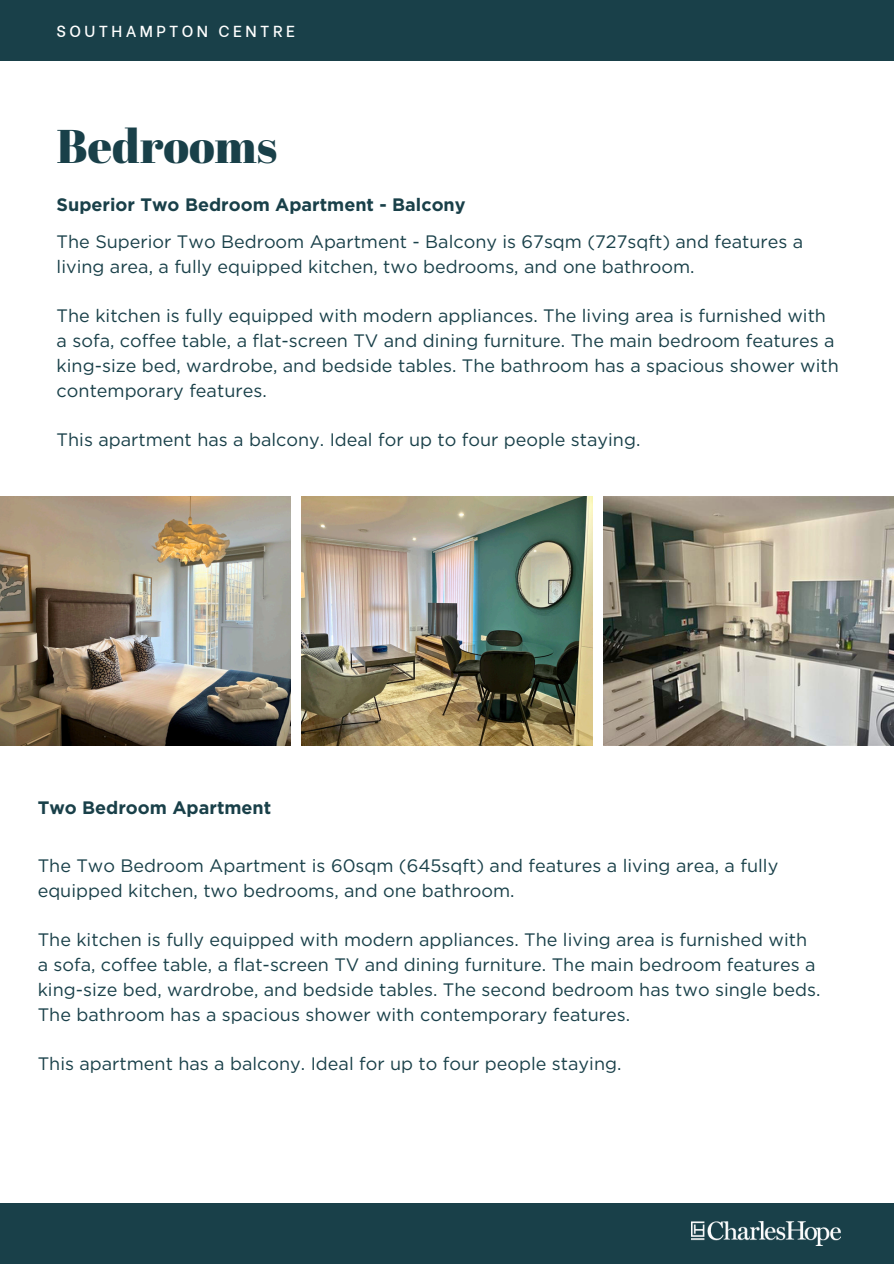
<style>
.page{position:relative;width:894px;height:1264px;background:#fff}
.page>*{position:absolute;margin:0;border:0;box-sizing:border-box;transform-origin:0 0}
.t1{font:47.25px "Abril Fatface";color:#194049}
.t2{font:18px/24.8px "Gotham";color:#194049}
.t3{font:700 18px "Gotham";color:#194049}
.t4{font:500 15.9px "Be Vietnam";letter-spacing:.21em;color:#fff}
</style>
<div class="page">
<div style="left:0;top:1203px;width:893px;height:60px;background:#194049"></div>
<div style="left:0;top:0;width:893px;height:60px;background:#194049"></div>
<img style="left:691px;top:1221px;width:148px;height:24px">
<img style="left:0;top:496px;width:290px;height:250px">
<img style="left:302px;top:496px;width:290px;height:250px">
<img style="left:603px;top:496px;width:290px;height:250px">
<h3 class="t4" style="left:57px;top:18px;width:240px">SOUTHAMPTON CENTRE</h3>
<p class="t1" style="left:57px;top:113px;width:222px">Bedrooms</p>
<h1 class="t3" style="left:57px;top:193px;width:410px">Superior Two Bedroom Apartment - Balcony</h1>
<h3 class="t2" style="left:57px;top:229px;width:748px">The Superior Two Bedroom Apartment - Balcony is 67sqm (727sqft) and features a living area, a fully equipped kitchen, two bedrooms, and one bathroom.</h3>
<h3 class="t2" style="left:57px;top:303px;width:783px">The kitchen is fully equipped with modern appliances. The living area is furnished with a sofa, coffee table, a flat-screen TV and dining furniture. The main bedroom features a king-size bed, wardrobe, and bedside tables. The bathroom has a spacious shower with contemporary features.</h3>
<h2 class="t2" style="left:57px;top:427px;width:585px">This apartment has a balcony. Ideal for up to four people staying.</h2>
<h3 class="t3" style="left:38px;top:796px;width:235px">Two Bedroom Apartment</h3>
<h3 class="t2" style="left:38px;top:853px;width:742px">The Two Bedroom Apartment is 60sqm (645sqft) and features a living area, a fully equipped kitchen, two bedrooms, and one bathroom.</h3>
<h3 class="t2" style="left:38px;top:927px;width:784px">The kitchen is fully equipped with modern appliances. The living area is furnished with a sofa, coffee table, a flat-screen TV and dining furniture. The main bedroom features a king-size bed, wardrobe, and bedside tables. The second bedroom has two single beds.<br>The bathroom has a spacious shower with contemporary features.</h3>
<p class="t2" style="left:38px;top:1051px;width:585px">This apartment has a balcony. Ideal for up to four people staying.</p>
</div>
